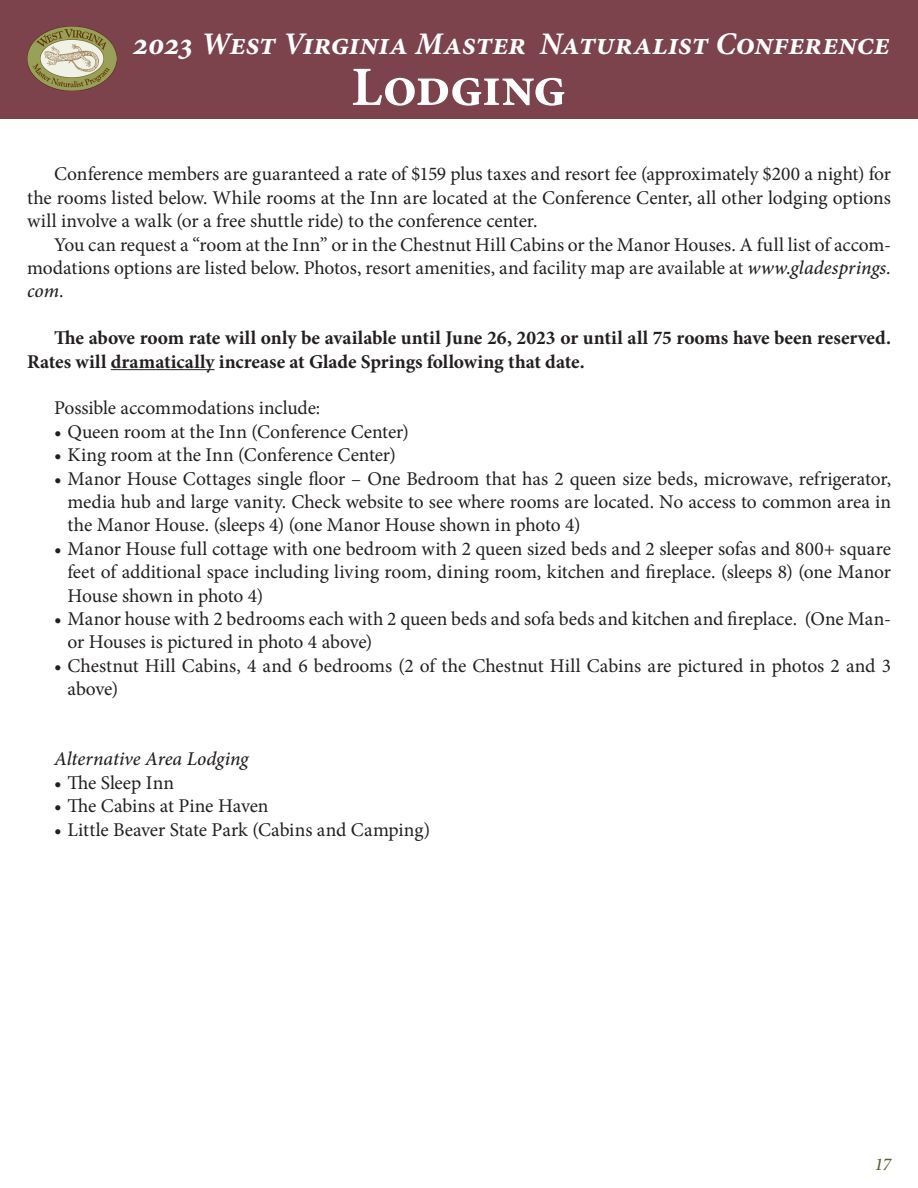
<style>
.page{position:relative;width:918px;height:1188px;background:#fff}
.page>*{position:absolute;margin:0;border:0;box-sizing:border-box;transform-origin:0 0}
.t1{font:700 55.5px "Minion Pro";letter-spacing:-.015em;color:#fff}
.t2{font:italic 700 31.5px "Minion Pro";letter-spacing:-.01em;color:#fff}
.t3{font:19.5px/23.4px "Minion Pro";color:#231f20;text-align:justify}
.t4{font:700 19.5px/23.4px "Minion Pro";letter-spacing:-.005em;color:#231f20}
.t5{font:italic 500 19.5px "Minion Pro";letter-spacing:-.005em;color:#231f20}
.t6{font:italic 500 18px "Minion Pro";color:#596132}
.s1{font-weight:500;font-style:italic}
</style>
<div class="page">
<div style="left:0;top:0;width:918px;height:119px;background:#7c434d"></div>
<img style="left:27px;top:27px;width:90px;height:64px">
<hr style="left:111px;top:369px;width:104px;height:1px;background:#231f20">
<p class="t2" style="left:133px;top:22px;width:759px">2023 West Virginia Master Naturalist Conference</p>
<p class="t1" style="left:352px;top:48px;width:216px">Lodging</p>
<p class="t3" style="left:27px;top:163px;width:866px;text-indent:27px">Conference members are guaranteed a rate of $159 plus taxes and resort fee (approximately $200 a night) for the rooms listed below. While rooms at the Inn are located at the Conference Center, all other lodging options will involve a walk (or a free shuttle ride) to the conference center.</p>
<p class="t3" style="left:27px;top:233px;width:866px;text-indent:27px">You can request a “room at the Inn” or in the Chestnut Hill Cabins or the Manor Houses. A full list of accom&shy;modations options are listed below. Photos, resort amenities, and facility map are available at <span class="s1">www.gladesprings. com</span>.</p>
<p class="t4" style="left:27px;top:326px;width:865px;text-indent:27px">The above room rate will only be available until June 26, 2023 or until all 75 rooms have been reserved.<br>Rates will dramatically increase at Glade Springs following that date.</p>
<p class="t3" style="left:54px;top:397px;width:268px">Possible accommodations include:</p>
<p class="t3" style="left:54px;top:420px;width:356px">• Queen room at the Inn (Conference Center)</p>
<p class="t3" style="left:54px;top:443px;width:343px">• King room at the Inn (Conference Center)</p>
<p class="t3" style="left:68px;top:467px;width:825px;text-indent:-14px">• Manor House Cottages single floor – One Bedroom that has 2 queen size beds, microwave, refrigerator, media hub and large vanity. Check website to see where rooms are located. No access to common area in the Manor House. (sleeps 4) (one Manor House shown in photo 4)</p>
<p class="t3" style="left:68px;top:537px;width:825px;text-indent:-14px">• Manor House full cottage with one bedroom with 2 queen sized beds and 2 sleeper sofas and 800+ square feet of additional space including living room, dining room, kitchen and fireplace. (sleeps 8) (one Manor House shown in photo 4)</p>
<p class="t3" style="left:68px;top:607px;width:825px;text-indent:-14px">• Manor house with 2 bedrooms each with 2 queen beds and sofa beds and kitchen and fireplace. (One Man&shy;or Houses is pictured in photo 4 above)</p>
<p class="t3" style="left:68px;top:654px;width:825px;text-indent:-14px">• Chestnut Hill Cabins, 4 and 6 bedrooms (2 of the Chestnut Hill Cabins are pictured in photos 2 and 3 above)</p>
<p class="t5" style="left:54px;top:746px;width:196px">Alternative Area Lodging</p>
<p class="t3" style="left:54px;top:771px;width:122px">• The Sleep Inn</p>
<p class="t3" style="left:54px;top:794px;width:216px">• The Cabins at Pine Haven</p>
<p class="t3" style="left:54px;top:818px;width:378px">• Little Beaver State Park (Cabins and Camping)</p>
<p class="t6" style="left:875px;top:1152px;width:18px">17</p>
</div>
